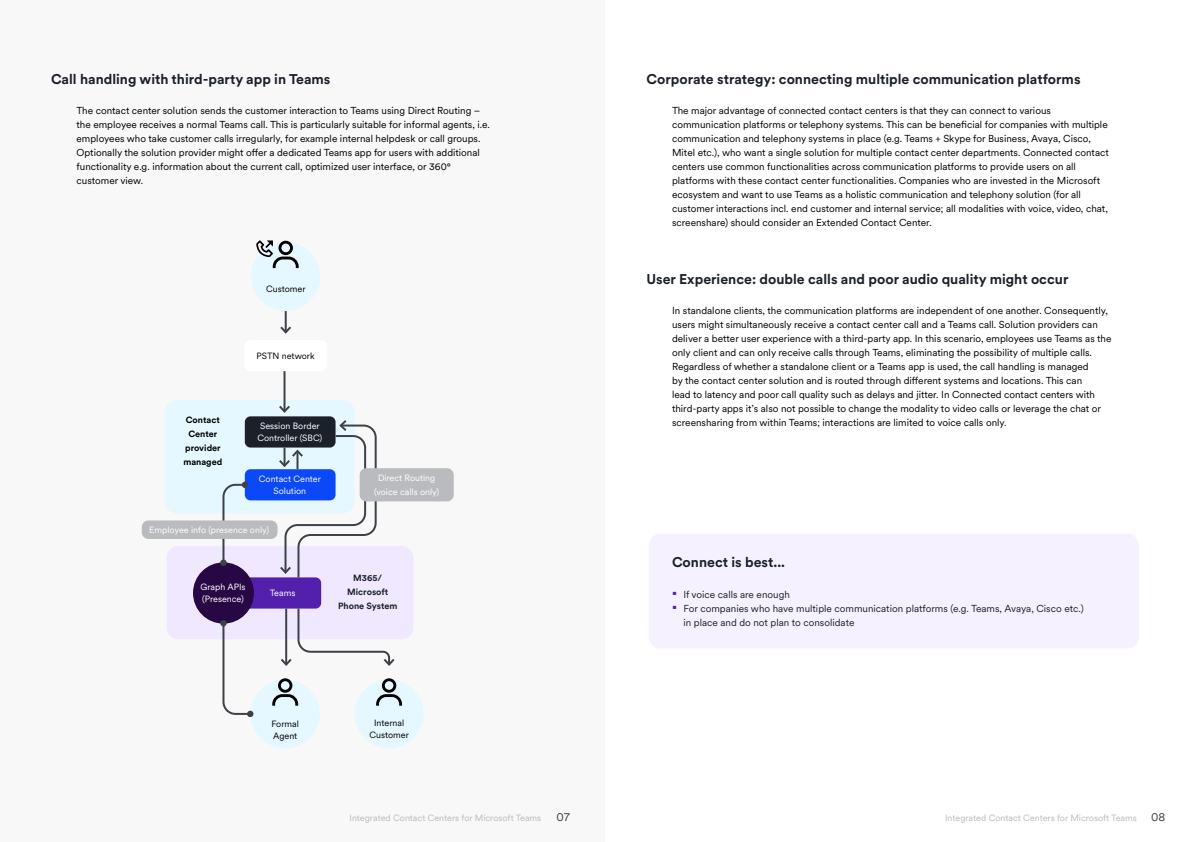
<style>
.page{position:relative;width:1191px;height:842px;background:#fff}
.page>*{position:absolute;margin:0;border:0;box-sizing:border-box;transform-origin:0 0}
.t1{font:700 14px "Circular XX";color:#1c2129}
.t2{font:12px "Circular XX";color:#3d4248}
.t3{font:10px/14px "Circular XX";color:#000}
.t4{font:10px/14px "Circular XX";color:#1c2129}
.t5{font:9px/12px "Circular XX";color:#fff;text-align:center}
.t6{font:9px "Circular XX";color:#babbbe}
.t7{font:9px/12px "Circular XX";color:#000;text-align:center}
.t8{font:700 9px/14px "Circular XX";color:#000;text-align:center}
.t9{font:700 9px/14px "Circular XX";color:#1c2129;text-align:center}
.s1{font-family:"Segoe UI";font-size:14px;color:#531fad}
.s2{font-size:12px;color:#3d4248}
</style>
<div class="page">
<div style="left:0;top:0;width:604px;height:842px;background:#f8f8f9"></div>
<div style="left:165px;top:400px;width:189px;height:113px;background:#e5f8ff;border-radius:12px"></div>
<div style="left:167px;top:546px;width:246px;height:93px;background:#f0e8ff;border-radius:12px"></div>
<div style="left:251px;top:242px;width:69px;height:69px;background:#e5f8ff;border-radius:50%"></div>
<div style="left:251px;top:679px;width:69px;height:69px;background:#e5f8ff;border-radius:50%"></div>
<div style="left:354px;top:679px;width:69px;height:69px;background:#e5f8ff;border-radius:50%"></div>
<div style="left:245px;top:416px;width:90px;height:31px;background:#1c2129;border-radius:6px"></div>
<div style="left:245px;top:577px;width:76px;height:32px;background:#531fad;border-radius:6px"></div>
<div style="left:245px;top:469px;width:90px;height:31px;background:#0b48f8;border-radius:6px"></div>
<div style="left:193px;top:562px;width:61px;height:62px;background:#270845;border-radius:50%"></div>
<hr style="left:285px;top:311px;width:2px;height:21px;background:#3d4248">
<svg style="left:280px;top:324px;width:11px;height:10px"></svg>
<hr style="left:283px;top:370px;width:2px;height:41px;background:#3d4248">
<svg style="left:277px;top:404px;width:101px;height:175px"></svg>
<div style="left:361px;top:469px;width:92px;height:31px;background:#babbbe;border-radius:6px"></div>
<div style="left:360px;top:468px;width:94px;height:33px;border:2px solid #babbbe;border-radius:6px"></div>
<svg style="left:221px;top:621px;width:32px;height:96px"></svg>
<svg style="left:222px;top:482px;width:26px;height:83px"></svg>
<div style="left:220px;top:559px;width:7px;height:7px;background:#3d4248;border-radius:50%"></div>
<div style="left:143px;top:521px;width:133px;height:17px;background:#babbbe;border-radius:6px"></div>
<div style="left:142px;top:520px;width:135px;height:19px;border:2px solid #babbbe;border-radius:6px"></div>
<svg style="left:279px;top:607px;width:116px;height:59px"></svg>
<div style="left:245px;top:340px;width:82px;height:31px;background:#fff;border-radius:6px"></div>
<svg style="left:272px;top:678px;width:26px;height:28px"></svg>
<svg style="left:376px;top:678px;width:26px;height:28px"></svg>
<svg style="left:256px;top:240px;width:43px;height:28px"></svg>
<div style="left:648px;top:534px;width:491px;height:115px;background:#f6f1ff;border-radius:12px"></div>
<h1 class="t1" style="left:51px;top:70px;width:281px">Call handling with third-party app in Teams</h1>
<p class="t3" style="left:77px;top:103px;width:415px">The contact center solution sends the customer interaction to Teams using Direct Routing – the employee receives a normal Teams call. This is particularly suitable for informal agents, i.e. employees who take customer calls irregularly, for example internal helpdesk or call groups.<br>Optionally the solution provider might offer a dedicated Teams app for users with additional functionality e.g. information about the current call, optimized user interface, or 360° customer view.</p>
<p class="t7" style="left:266px;top:283px;width:41px">Customer</p>
<p class="t7" style="left:256px;top:349px;width:60px">PSTN network</p>
<p class="t8" style="left:183px;top:413px;width:40px">Contact<br>Center provider managed</p>
<p class="t5" style="left:257px;top:420px;width:66px">Session Border<br>Controller (SBC)</p>
<p class="t5" style="left:259px;top:473px;width:64px">Contact Center<br>Solution</p>
<p class="t5" style="left:149px;top:523px;width:121px">Employee info (presence only)</p>
<p class="t5" style="left:200px;top:581px;width:47px;text-align:left">Graph APIs (Presence)</p>
<p class="t5" style="left:270px;top:587px;width:27px">Teams</p>
<p class="t5" style="left:374px;top:471px;width:67px;line-height:14px">Direct Routing (voice calls only)</p>
<p class="t9" style="left:338px;top:570px;width:61px">M365/<br>Microsoft<br>Phone System</p>
<p class="t7" style="left:271px;top:718px;width:29px;text-align:left">Formal<br>Agent</p>
<p class="t7" style="left:369px;top:717px;width:41px">Internal<br>Customer</p>
<p class="t6" style="left:349px;top:812px;width:193px">Integrated Contact Centers for Microsoft Teams</p>
<p class="t2" style="left:556px;top:809px;width:15px">07</p>
<h1 class="t1" style="left:646px;top:70px;width:435px">Corporate strategy: connecting multiple communication platforms</h1>
<p class="t3" style="left:672px;top:103px;width:438px">The major advantage of connected contact centers is that they can connect to various communication platforms or telephony systems. This can be beneficial for companies with multiple communication and telephony systems in place (e.g. Teams + Skype for Business, Avaya, Cisco, Mitel etc.), who want a single solution for multiple contact center departments. Connected contact centers use common functionalities across communication platforms to provide users on all platforms with these contact center functionalities. Companies who are invested in the Microsoft ecosystem and want to use Teams as a holistic communication and telephony solution (for all customer interactions incl. end customer and internal service; all modalities with voice, video, chat, screenshare) should consider an Extended Contact Center.</p>
<h1 class="t1" style="left:646px;top:269px;width:423px">User Experience: double calls and poor audio quality might occur</h1>
<p class="t3" style="left:672px;top:303px;width:441px">In standalone clients, the communication platforms are independent of one another. Consequently, users might simultaneously receive a contact center call and a Teams call. Solution providers can deliver a better user experience with a third-party app. In this scenario, employees use Teams as the only client and can only receive calls through Teams, eliminating the possibility of multiple calls.<br>Regardless of whether a standalone client or a Teams app is used, the call handling is managed<br>by the contact center solution and is routed through different systems and locations. This can<br>lead to latency and poor call quality such as delays and jitter. In Connected contact centers with third-party apps it’s also not possible to change the modality to video calls or leverage the chat or screensharing from within Teams; interactions are limited to voice calls only.</p>
<h1 class="t1" style="left:672px;top:553px;width:115px">Connect is best...</h1>
<p class="t4" style="left:672px;top:587px;width:119px"><span class="s1">▪</span> If voice calls are enough</p>
<p class="t4" style="left:683px;top:601px;width:402px;text-indent:-11px"><span class="s1">▪</span> For companies who have multiple communication platforms (e.g. Teams, Avaya, Cisco etc.) in place and do not plan to consolidate</p>
<p class="t6" style="left:945px;top:812px;width:222px">Integrated Contact Centers for Microsoft Teams <span class="s2">08</span></p>
</div>
